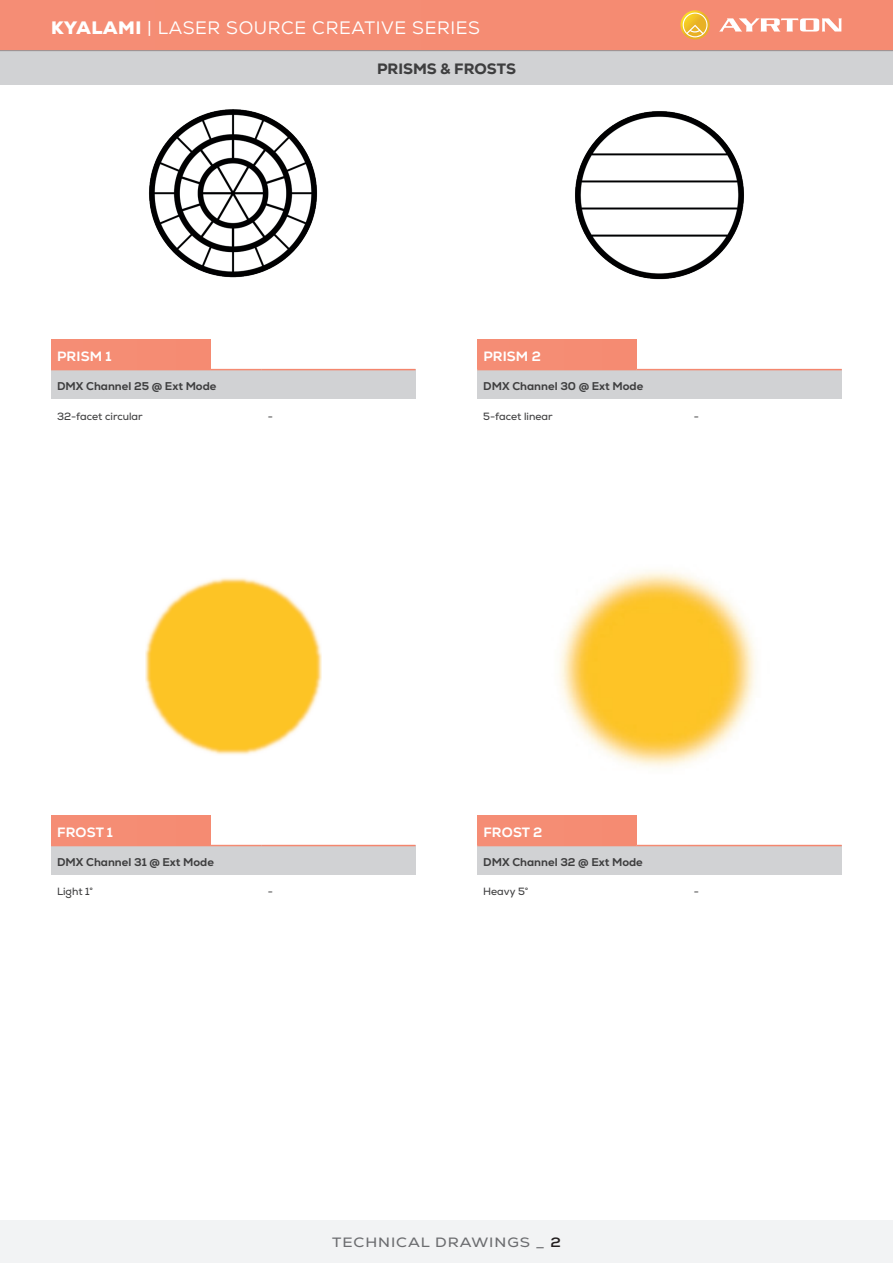
<style>
.page{position:relative;width:893px;height:1263px;background:#fff}
.page>*{position:absolute;margin:0;border:0;box-sizing:border-box;transform-origin:0 0}
.t1{font:18px "Nexa";letter-spacing:.035em;color:#fff}
.t2{font:800 15px "Nexa";color:#3e3e3f}
.t3{font:800 13.5px "Nexa";letter-spacing:.01em;color:#fff}
.t4{font:13.5px "Nexa";letter-spacing:.06em;color:#6c6d70;scale:1.15 1}
.t5{font:800 11.25px "Nexa";color:#3e3e3f}
.t6{font:10.5px "Nexa";color:#3e3e3f}
.s1{font-weight:900}
.s2{font-weight:700;color:#231f20}
</style>
<div class="page">
<div style="left:0;top:0;width:893px;height:50px;background:#f58d74"></div>
<svg style="left:719px;top:18px;width:123px;height:14px"></svg>
<svg style="left:680px;top:10px;width:30px;height:30px"></svg>
<div style="left:0;top:51px;width:893px;height:33px;background:#d1d2d4"></div>
<div style="left:0;top:1220px;width:893px;height:43px;background:#f2f3f4"></div>
<hr style="left:0;top:50px;width:893px;height:1px;background:#939598">
<img style="left:145px;top:578px;width:176px;height:177px">
<img style="left:559px;top:570px;width:197px;height:198px">
<div style="left:51px;top:340px;width:159px;height:30px;background:#f58d74"></div>
<div style="left:51px;top:370px;width:364px;height:29px;background:#d1d2d4"></div>
<hr style="left:51px;top:369px;width:159px;height:1px;background:#fff">
<div style="left:51px;top:816px;width:159px;height:29px;background:#f58d74"></div>
<div style="left:51px;top:845px;width:364px;height:30px;background:#d1d2d4"></div>
<hr style="left:51px;top:845px;width:159px;height:1px;background:#fff">
<hr style="left:210px;top:845px;width:52px;height:1px;background:#fff">
<hr style="left:262px;top:845px;width:153px;height:1px;background:#fff">
<div style="left:477px;top:340px;width:159px;height:30px;background:#f58d74"></div>
<div style="left:477px;top:370px;width:365px;height:29px;background:#d1d2d4"></div>
<hr style="left:477px;top:369px;width:159px;height:1px;background:#fff">
<div style="left:477px;top:816px;width:159px;height:29px;background:#f58d74"></div>
<div style="left:477px;top:845px;width:365px;height:30px;background:#d1d2d4"></div>
<hr style="left:477px;top:845px;width:159px;height:1px;background:#fff">
<hr style="left:636px;top:845px;width:52px;height:1px;background:#fff">
<hr style="left:688px;top:845px;width:154px;height:1px;background:#fff">
<img style="left:149px;top:109px;width:169px;height:169px">
<img style="left:575px;top:111px;width:169px;height:169px">
<h1 class="t1" style="left:51px;top:17px;width:430px"><span class="s1">KYALAMI</span> | LASER SOURCE CREATIVE SERIES</h1>
<h2 class="t2" style="left:377px;top:59px;width:140px">PRISMS &amp; FROSTS</h2>
<p class="t3" style="left:57px;top:348px;width:56px">PRISM 1</p>
<p class="t5" style="left:57px;top:379px;width:161px">DMX Channel 25 @ Ext Mode</p>
<p class="t6" style="left:57px;top:409px;width:87px">32-facet circular</p>
<p class="t6" style="left:268px;top:409px;width:7px">-</p>
<p class="t3" style="left:483px;top:348px;width:59px">PRISM 2</p>
<p class="t5" style="left:483px;top:379px;width:162px">DMX Channel 30 @ Ext Mode</p>
<p class="t6" style="left:483px;top:409px;width:71px">5-facet linear</p>
<p class="t6" style="left:694px;top:409px;width:7px">-</p>
<p class="t3" style="left:57px;top:824px;width:57px">FROST 1</p>
<p class="t5" style="left:57px;top:855px;width:158px">DMX Channel 31 @ Ext Mode</p>
<p class="t6" style="left:57px;top:885px;width:38px">Light 1°</p>
<p class="t6" style="left:268px;top:885px;width:7px">-</p>
<p class="t3" style="left:483px;top:824px;width:61px">FROST 2</p>
<p class="t5" style="left:483px;top:855px;width:161px">DMX Channel 32 @ Ext Mode</p>
<p class="t6" style="left:483px;top:885px;width:47px">Heavy 5°</p>
<p class="t6" style="left:694px;top:885px;width:7px">-</p>
<p class="t4" style="left:332px;top:1234px;width:200px">TECHNICAL DRAWINGS _ <span class="s2">2</span></p>
</div>
